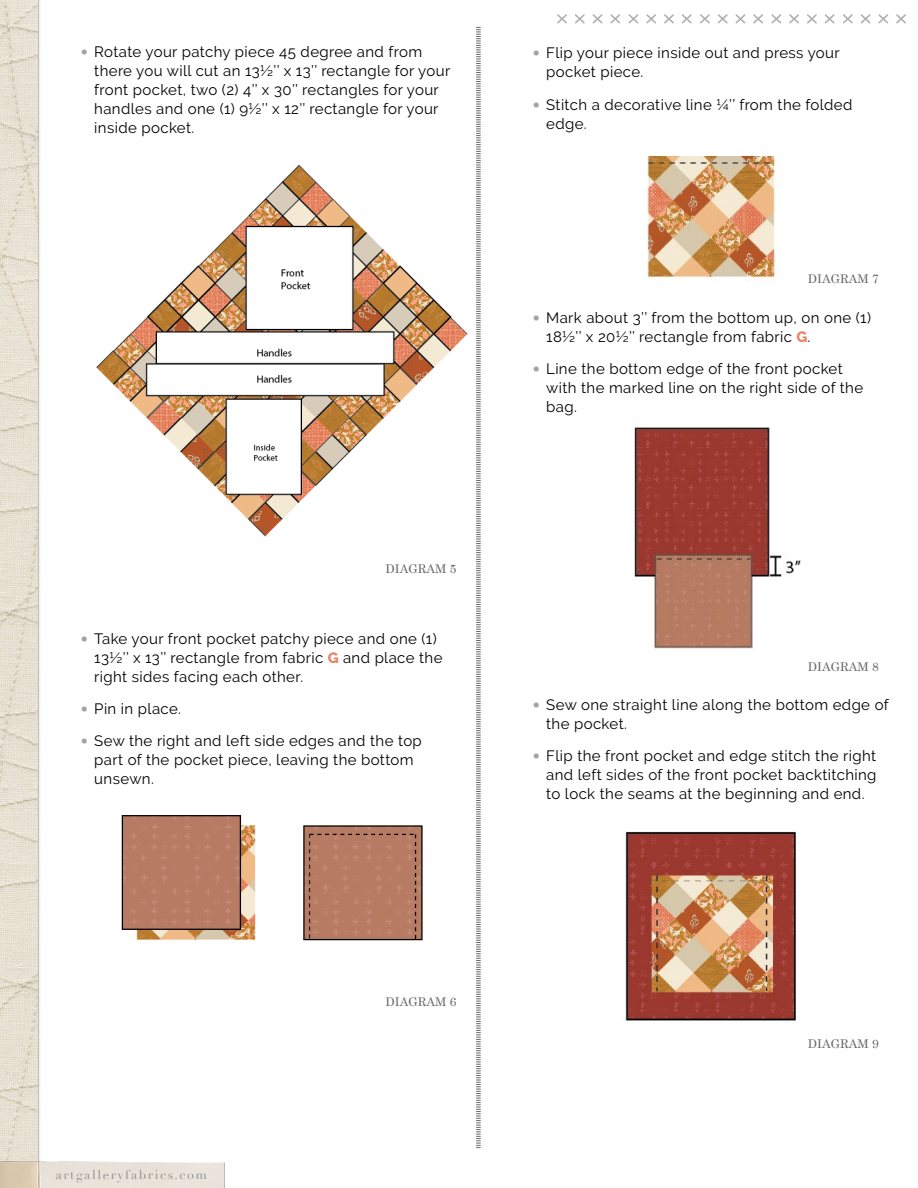
<style>
.page{position:relative;width:918px;height:1188px;background:#fff}
.page>*{position:absolute;margin:0;border:0;box-sizing:border-box;transform-origin:0 0}
.t1{font:15px/18.9px "Raleway";letter-spacing:.025em;color:#000}
.t2{font:12.75px "Didot";letter-spacing:.125em;color:#939494}
.t3{font:12px "Century Schoolbook";color:#636466}
.s1{font-family:"Didot";font-size:14.1px;color:#a2a3a3}
.s2{font-weight:800;color:#e78669}
</style>
<div class="page">
<img style="left:0;top:0;width:40px;height:1154px">
<svg style="left:476px;top:27px;width:5px;height:1121px"></svg>
<img style="left:0;top:1154px;width:225px;height:34px">
<svg style="left:557px;top:14px;width:349px;height:10px"></svg>
<img style="left:96px;top:165px;width:372px;height:372px">
<img style="left:121px;top:815px;width:302px;height:126px">
<img style="left:647px;top:155px;width:129px;height:127px">
<img style="left:634px;top:427px;width:167px;height:222px">
<img style="left:625px;top:831px;width:171px;height:190px">
<p class="t1" style="left:94px;top:43px;width:358px;text-indent:-14px"><span class="s1">•</span> Rotate your patchy piece 45 degree and from there you will cut an 13½’’ x 13’’ rectangle for your front pocket, two (2) 4’’ x 30’’ rectangles for your handles and one (1) 9½’’ x 12’’ rectangle for your inside pocket.</p>
<p class="t3" style="left:386px;top:558px;width:72px">DIAGRAM 5</p>
<p class="t1" style="left:94px;top:629px;width:350px;text-indent:-14px"><span class="s1">•</span> Take your front pocket patchy piece and one (1)<br>13½’’ x 13’’ rectangle from fabric <span class="s2">G</span> and place the right sides facing each other.</p>
<p class="t1" style="left:81px;top:699px;width:102px"><span class="s1">•</span> Pin in place.</p>
<p class="t1" style="left:94px;top:732px;width:329px;text-indent:-14px"><span class="s1">•</span> Sew the right and left side edges and the top part of the pocket piece, leaving the bottom unsewn.</p>
<p class="t1" style="left:546px;top:44px;width:295px;text-indent:-14px"><span class="s1">•</span> Flip your piece inside out and press your pocket piece.</p>
<p class="t1" style="left:546px;top:95px;width:308px;text-indent:-14px"><span class="s1">•</span> Stitch a decorative line ¼’’ from the folded edge.</p>
<p class="t3" style="left:808px;top:269px;width:72px">DIAGRAM 7</p>
<p class="t1" style="left:546px;top:308px;width:326px;text-indent:-14px"><span class="s1">•</span> Mark about 3’’ from the bottom up, on one (1)<br>18½’’ x 20½’’ rectangle from fabric <span class="s2">G</span>.</p>
<p class="t1" style="left:546px;top:360px;width:319px;text-indent:-14px"><span class="s1">•</span> Line the bottom edge of the front pocket with the marked line on the right side of the bag.</p>
<p class="t3" style="left:808px;top:657px;width:72px">DIAGRAM 8</p>
<p class="t1" style="left:546px;top:695px;width:344px;text-indent:-14px"><span class="s1">•</span> Sew one straight line along the bottom edge of the pocket.</p>
<p class="t1" style="left:546px;top:746px;width:332px;text-align:justify;text-indent:-14px"><span class="s1">•</span> Flip the front pocket and edge stitch the right and left sides of the front pocket backtitching to lock the seams at the beginning and end.</p>
<p class="t2" style="left:56px;top:1167px;width:153px">artgalleryfabrics.com</p>
<p class="t3" style="left:386px;top:991px;width:72px">DIAGRAM 6</p>
<p class="t3" style="left:808px;top:1034px;width:72px">DIAGRAM 9</p>
</div>
